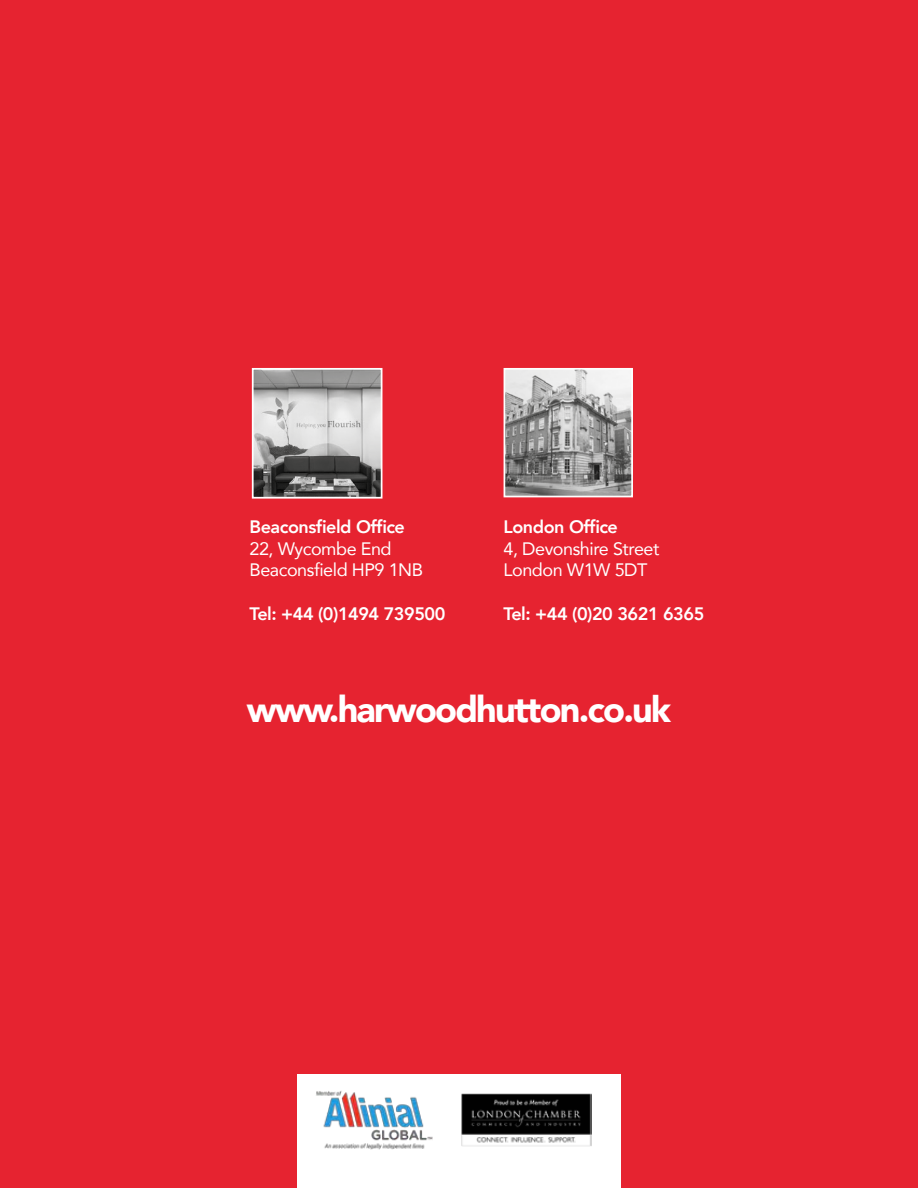
<style>
.page{position:relative;width:918px;height:1188px;background:#e62330}
.page>*{position:absolute;margin:0;border:0;box-sizing:border-box;transform-origin:0 0}
.t1{font:900 36px "Avenir";letter-spacing:-.05em;color:#fff}
.t2{font:800 18px "Avenir";letter-spacing:-.025em;color:#fff}
.t3{font:18px/21.6px "Avenir";letter-spacing:-.025em;color:#fff}
</style>
<div class="page">
<img style="left:255px;top:371px;width:124px;height:125px">
<div style="left:252px;top:368px;width:130px;height:131px;border:2px solid #fff"></div>
<img style="left:507px;top:371px;width:123px;height:123px">
<div style="left:504px;top:368px;width:129px;height:129px;border:2px solid #fff"></div>
<div style="left:297px;top:1074px;width:324px;height:114px;background:#fff"></div>
<img style="left:461px;top:1093px;width:131px;height:53px">
<img style="left:316px;top:1091px;width:117px;height:59px">
<p class="t2" style="left:250px;top:513px;width:157px">Beaconsfield Office</p>
<p class="t3" style="left:250px;top:537px;width:175px">22, Wycombe End<br>Beaconsfield HP9 1NB</p>
<p class="t2" style="left:250px;top:599px;width:197px">Tel: +44 (0)1494 739500</p>
<p class="t2" style="left:504px;top:513px;width:116px">London Office</p>
<p class="t3" style="left:504px;top:537px;width:157px">4, Devonshire Street<br>London W1W 5DT</p>
<p class="t2" style="left:504px;top:599px;width:202px">Tel: +44 (0)20 3621 6365</p>
<h1 class="t1" style="left:247px;top:678px;width:426px">www.harwoodhutton.co.uk</h1>
</div>
